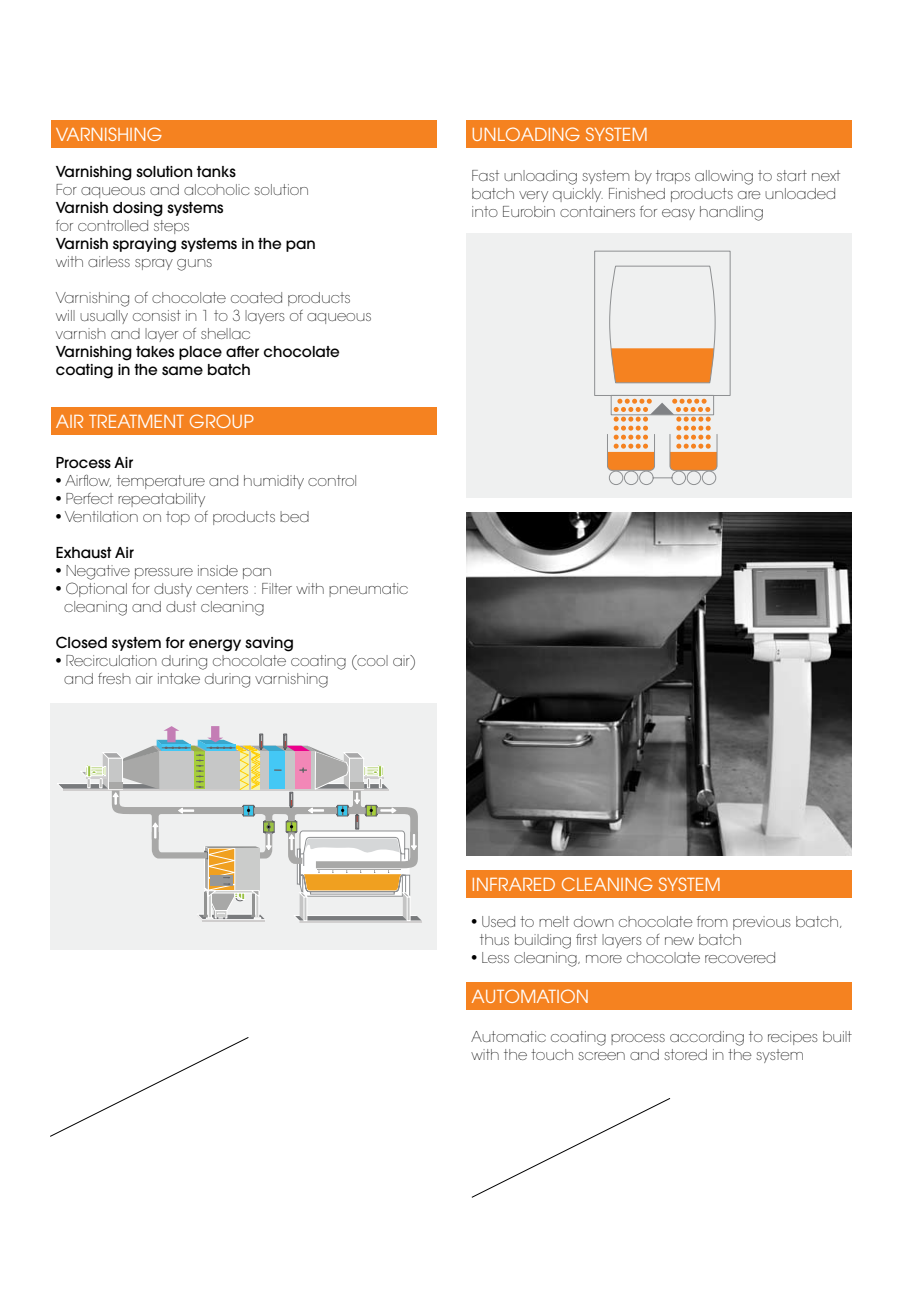
<style>
.page{position:relative;width:908px;height:1304px;background:#fff}
.page>*{position:absolute;margin:0;border:0;box-sizing:border-box;transform-origin:0 0}
.t1{font:18px "Avant Garde";color:#fff}
.t2{font:200 15px/18px "Avant Garde";color:#000}
.t3{font:500 15px/18px "Avant Garde";color:#000}
</style>
<div class="page">
<div style="left:465px;top:120px;width:386px;height:28px;background:#f58220"></div>
<div style="left:465px;top:870px;width:386px;height:28px;background:#f58220"></div>
<div style="left:465px;top:983px;width:386px;height:27px;background:#f58220"></div>
<div style="left:51px;top:121px;width:385px;height:27px;background:#f58220"></div>
<div style="left:51px;top:408px;width:385px;height:27px;background:#f58220"></div>
<svg style="left:50px;top:1037px;width:199px;height:100px"></svg>
<svg style="left:471px;top:1098px;width:199px;height:100px"></svg>
<div style="left:465px;top:233px;width:386px;height:264px;background:#eff0f0"></div>
<svg style="left:594px;top:251px;width:136px;height:234px"></svg>
<img style="left:466px;top:513px;width:385px;height:343px">
<div style="left:50px;top:703px;width:386px;height:247px;background:#eff0f0"></div>
<hr style="left:299px;top:921px;width:123px;height:2px;background:#cfcdcd">
<svg style="left:57px;top:726px;width:365px;height:195px"></svg>
<p class="t1" style="left:56px;top:124px;width:108px">VARNISHING</p>
<p class="t3" style="left:56px;top:163px;width:181px">Varnishing solution tanks</p>
<p class="t2" style="left:56px;top:181px;width:254px">For aqueous and alcoholic solution</p>
<p class="t3" style="left:56px;top:199px;width:169px">Varnish dosing systems</p>
<p class="t2" style="left:56px;top:217px;width:135px">for controlled steps</p>
<p class="t3" style="left:56px;top:235px;width:261px">Varnish spraying systems in the pan</p>
<p class="t2" style="left:56px;top:253px;width:158px">with airless spray guns</p>
<p class="t2" style="left:56px;top:289px;width:317px">Varnishing of chocolate coated products will usually consist in 1 to 3 layers of aqueous varnish and layer of shellac</p>
<p class="t3" style="left:56px;top:343px;width:285px">Varnishing takes place after chocolate coating in the same batch</p>
<p class="t1" style="left:56px;top:411px;width:199px">AIR TREATMENT GROUP</p>
<p class="t3" style="left:56px;top:453px;width:79px">Process Air</p>
<p class="t2" style="left:56px;top:471px;width:303px">• Airflow, temperature and humidity control</p>
<p class="t2" style="left:56px;top:489px;width:151px">• Perfect repeatability</p>
<p class="t2" style="left:56px;top:507px;width:255px">• Ventilation on top of products bed</p>
<p class="t3" style="left:56px;top:543px;width:79px">Exhaust Air</p>
<p class="t2" style="left:56px;top:561px;width:218px">• Negative pressure inside pan</p>
<p class="t2" style="left:64px;top:579px;width:345px;text-indent:-8px">• Optional for dusty centers : Filter with pneumatic cleaning and dust cleaning</p>
<p class="t3" style="left:56px;top:633px;width:239px">Closed system for energy saving</p>
<p class="t2" style="left:64px;top:651px;width:353px;text-indent:-8px">• Recirculation during chocolate coating (cool air) and fresh air intake during varnishing</p>
<p class="t1" style="left:471px;top:124px;width:178px">UNLOADING SYSTEM</p>
<p class="t2" style="left:471px;top:167px;width:370px">Fast unloading system by traps allowing to start next batch very quickly. Finished products are unloaded into Eurobin containers for easy handling</p>
<p class="t1" style="left:471px;top:874px;width:251px">INFRARED CLEANING SYSTEM</p>
<p class="t2" style="left:479px;top:913px;width:364px;text-indent:-8px">• Used to melt down chocolate from previous batch, thus building first layers of new batch</p>
<p class="t2" style="left:471px;top:949px;width:306px">• Less cleaning, more chocolate recovered</p>
<p class="t1" style="left:471px;top:986px;width:119px">AUTOMATION</p>
<p class="t2" style="left:471px;top:1028px;width:382px">Automatic coating process according to recipes built with the touch screen and stored in the system</p>
</div>
